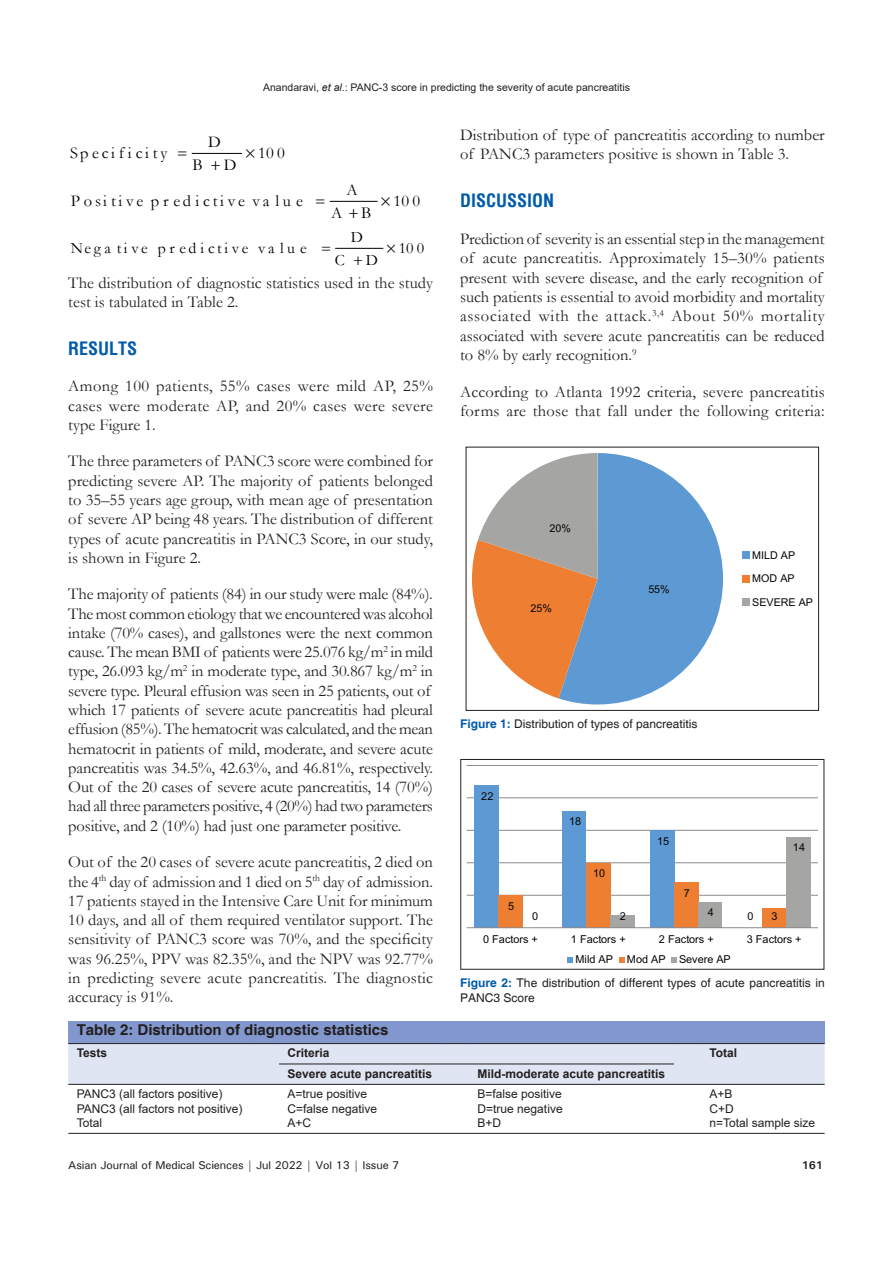
<style>
.page{position:relative;width:893px;height:1263px;background:#fff}
.page>*{position:absolute;margin:0;border:0;box-sizing:border-box;transform-origin:0 0}
.t1{font:700 condensed 18px "Helvetica";color:#015aaa}
.TX{font:16.5px/19.4px "Garamond";color:#231f20}
.t2{font:16.5px "Garamond";letter-spacing:.2em;color:#000}
.t3{font:15.9px "Garamond";letter-spacing:.18em;color:#000}
.TT{font:700 15px "Helvetica";color:#231f20}
.TB{font:12px "Arial";color:#231f20}
.FGC{font:12px/15px "Helvetica";color:#231f20}
.TCH{font:700 12px "Arial";color:#231f20}
.TBL{font:12px "Arial";color:#231f20}
.t4{font:500 11.25px "Univers";letter-spacing:-.01em;color:#231f20}
.t5{font:700 11.25px "Univers";color:#231f20}
.t6{font:10.8px/23.4px "Arial";color:#050504}
.t7{font:10.5px "Arial";color:#231f20}
.s1{font-style:italic}
.s2{font-weight:700;color:#015aaa}
</style>
<div class="page">
<hr style="left:192px;top:153px;width:50px;height:1px;background:#000">
<hr style="left:330px;top:201px;width:47px;height:1px;background:#000">
<hr style="left:336px;top:248px;width:47px;height:1px;background:#000">
<div style="left:68px;top:1021px;width:757px;height:22px;background:#8197cd"></div>
<hr style="left:68px;top:1133px;width:184px;height:1px;background:#231f20">
<svg style="left:252px;top:1133px;width:27px;height:1px"></svg>
<hr style="left:279px;top:1133px;width:163px;height:1px;background:#231f20">
<svg style="left:442px;top:1133px;width:27px;height:1px"></svg>
<hr style="left:469px;top:1133px;width:205px;height:1px;background:#231f20">
<svg style="left:674px;top:1133px;width:27px;height:1px"></svg>
<hr style="left:701px;top:1133px;width:124px;height:1px;background:#231f20">
<svg style="left:68px;top:1043px;width:757px;height:42px;background:#d5d9e6"></svg>
<hr style="left:701px;top:1043px;width:124px;height:1px;background:#231f20">
<svg style="left:472px;top:453px;width:251px;height:251px"></svg>
<div style="left:742px;top:552px;width:7px;height:7px;background:#5d9ad3"></div>
<div style="left:742px;top:575px;width:7px;height:7px;background:#ee7e31"></div>
<div style="left:742px;top:599px;width:7px;height:7px;background:#a5a5a4"></div>
<hr style="left:467px;top:895px;width:351px;height:1px;background:#8b8a8a">
<hr style="left:467px;top:862px;width:351px;height:1px;background:#8b8a8a">
<hr style="left:467px;top:830px;width:351px;height:1px;background:#8b8a8a">
<hr style="left:467px;top:797px;width:351px;height:1px;background:#8b8a8a">
<hr style="left:467px;top:765px;width:351px;height:1px;background:#8b8a8a">
<div style="left:474px;top:785px;width:25px;height:143px;background:#5d9ad3"></div>
<div style="left:562px;top:811px;width:24px;height:117px;background:#5d9ad3"></div>
<div style="left:650px;top:830px;width:24px;height:98px;background:#5d9ad3"></div>
<div style="left:499px;top:895px;width:24px;height:33px;background:#ee7e31"></div>
<div style="left:586px;top:863px;width:24px;height:65px;background:#ee7e31"></div>
<div style="left:674px;top:882px;width:24px;height:46px;background:#ee7e31"></div>
<div style="left:762px;top:908px;width:24px;height:20px;background:#ee7e31"></div>
<div style="left:610px;top:915px;width:24px;height:13px;background:#a5a5a4"></div>
<div style="left:698px;top:902px;width:24px;height:26px;background:#a5a5a4"></div>
<div style="left:786px;top:837px;width:24px;height:91px;background:#a5a5a4"></div>
<hr style="left:467px;top:927px;width:351px;height:1px;background:#8b8a8a">
<svg style="left:567px;top:957px;width:6px;height:6px"></svg>
<svg style="left:619px;top:957px;width:5px;height:6px"></svg>
<svg style="left:671px;top:957px;width:6px;height:6px"></svg>
<div style="left:461px;top:759px;width:363px;height:210px;border:1px solid #231f20"></div>
<p class="t7" style="left:263px;top:80px;width:368px">Anandaravi, <span class="s1">et al</span>.: PANC-3 score in predicting the severity of acute pancreatitis</p>
<p class="t2" style="left:208px;top:131px;width:14px">D</p>
<p class="t2" style="left:70px;top:141px;width:98px">Specificity</p>
<p class="t2" style="left:258px;top:141px;width:28px">100</p>
<p class="t2" style="left:193px;top:154px;width:12px">B</p>
<p class="t2" style="left:224px;top:154px;width:14px">D</p>
<p class="t2" style="left:347px;top:179px;width:13px">A</p>
<p class="t2" style="left:71px;top:189px;width:234px">Positive predictive va lue</p>
<p class="t2" style="left:393px;top:189px;width:28px">100</p>
<p class="t2" style="left:331px;top:202px;width:42px">A B</p>
<p class="t3" style="left:351px;top:227px;width:14px">D</p>
<p class="t3" style="left:71px;top:237px;width:238px">Nega tive predictive va lue</p>
<p class="t3" style="left:399px;top:237px;width:27px">100</p>
<p class="t3" style="left:335px;top:249px;width:12px">C</p>
<p class="t3" style="left:366px;top:249px;width:14px">D</p>
<p class="TX" style="left:68px;top:272px;width:366px">The distribution of diagnostic statistics used in the study test is tabulated in Table 2.</p>
<h1 class="t1" style="left:68px;top:336px;width:71px">RESULTS</h1>
<p class="TX" style="left:68px;top:376px;width:366px;text-align:justify">Among 100 patients, 55% cases were mild AP, 25% cases were moderate AP, and 20% cases were severe type Figure 1.</p>
<p class="TX" style="left:68px;top:451px;width:366px;text-align:justify">The three parameters of PANC3 score were combined for predicting severe AP. The majority of patients belonged to 35–55 years age group, with mean age of presentation of severe AP being 48 years. The distribution of different types of acute pancreatitis in PANC3 Score, in our study, is shown in Figure 2.</p>
<p class="TX" style="left:68px;top:584px;width:366px">The majority of patients (84) in our study were male (84%).<br>The most common etiology that we encountered was alcohol intake (70% cases), and gallstones were the next common cause. The mean BMI of patients were 25.076 kg/m<sup>2</sup> in mild type, 26.093 kg/m<sup>2</sup> in moderate type, and 30.867 kg/m<sup>2</sup> in severe type. Pleural effusion was seen in 25 patients, out of which 17 patients of severe acute pancreatitis had pleural effusion (85%). The hematocrit was calculated, and the mean hematocrit in patients of mild, moderate, and severe acute pancreatitis was 34.5%, 42.63%, and 46.81%, respectively.<br>Out of the 20 cases of severe acute pancreatitis, 14 (70%) had all three parameters positive, 4 (20%) had two parameters positive, and 2 (10%) had just one parameter positive.</p>
<p class="TX" style="left:68px;top:852px;width:366px;text-align:justify">Out of the 20 cases of severe acute pancreatitis, 2 died on the 4<sup>th</sup> day of admission and 1 died on 5<sup>th</sup> day of admission.<br>17 patients stayed in the Intensive Care Unit for minimum 10 days, and all of them required ventilator support. The sensitivity of PANC3 score was 70%, and the specificity was 96.25%, PPV was 82.35%, and the NPV was 92.77% in predicting severe acute pancreatitis. The diagnostic accuracy is 91%.</p>
<p class="TX" style="left:460px;top:125px;width:366px">Distribution of type of pancreatitis according to number of PANC3 parameters positive is shown in Table 3.</p>
<h1 class="t1" style="left:460px;top:189px;width:96px">DISCUSSION</h1>
<p class="TX" style="left:460px;top:229px;width:366px">Prediction of severity is an essential step in the management of acute pancreatitis. Approximately 15–30% patients present with severe disease, and the early recognition of such patients is essential to avoid morbidity and mortality associated with the attack.<sup>3,4</sup> About 50% mortality associated with severe acute pancreatitis can be reduced to 8% by early recognition.<sup>9</sup></p>
<p class="TX" style="left:460px;top:381px;width:366px">According to Atlanta 1992 criteria, severe pancreatitis forms are those that fall under the following criteria:</p>
<p class="t6" style="left:549px;top:517px;width:23px">20%</p>
<p class="t6" style="left:530px;top:596px;width:23px">25%</p>
<p class="t6" style="left:648px;top:578px;width:23px">55%</p>
<p class="FGC" style="left:460px;top:717px;width:239px"><span class="s2">Figure 1:</span> Distribution of types of pancreatitis</p>
<p class="t6" style="left:481px;top:784px;width:14px">22</p>
<p class="t6" style="left:569px;top:810px;width:14px">18</p>
<p class="t6" style="left:593px;top:862px;width:14px">10</p>
<p class="t6" style="left:657px;top:829px;width:14px">15</p>
<p class="t6" style="left:684px;top:881px;width:8px">7</p>
<p class="t6" style="left:752px;top:544px;width:62px">MILD AP<br>MOD AP<br>SEVERE AP</p>
<p class="t6" style="left:793px;top:836px;width:14px">14</p>
<p class="t6" style="left:508px;top:894px;width:8px">5</p>
<p class="t6" style="left:708px;top:901px;width:8px">4</p>
<p class="t6" style="left:532px;top:905px;width:8px">0</p>
<p class="t6" style="left:620px;top:905px;width:8px">2</p>
<p class="t6" style="left:771px;top:905px;width:8px">3</p>
<p class="t6" style="left:747px;top:905px;width:8px">0</p>
<p class="t6" style="left:483px;top:927px;width:56px">0 Factors +</p>
<p class="t6" style="left:571px;top:927px;width:56px">1 Factors +</p>
<p class="t6" style="left:659px;top:927px;width:56px">2 Factors +</p>
<p class="t6" style="left:747px;top:927px;width:56px">3 Factors +</p>
<p class="t6" style="left:575px;top:948px;width:39px">Mild AP</p>
<p class="t6" style="left:627px;top:948px;width:105px">Mod AP Severe AP</p>
<p class="FGC" style="left:460px;top:976px;width:366px"><span class="s2">Figure 2:</span> The distribution of different types of acute pancreatitis in<br>PANC3 Score</p>
<p class="TT" style="left:77px;top:1021px;width:313px">Table 2: Distribution of diagnostic statistics</p>
<p class="TCH" style="left:77px;top:1045px;width:32px">Tests</p>
<p class="TCH" style="left:288px;top:1045px;width:44px">Criteria</p>
<p class="TCH" style="left:709px;top:1045px;width:29px">Total</p>
<p class="TCH" style="left:288px;top:1065px;width:146px">Severe acute pancreatitis</p>
<p class="TCH" style="left:478px;top:1065px;width:189px">Mild‑moderate acute pancreatitis</p>
<p class="TB" style="left:77px;top:1085px;width:147px">PANC3 (all factors positive)</p>
<p class="TB" style="left:288px;top:1085px;width:81px">A=true positive</p>
<p class="TB" style="left:478px;top:1085px;width:86px">B=false positive</p>
<p class="TB" style="left:709px;top:1085px;width:25px">A+B</p>
<p class="TB" style="left:77px;top:1100px;width:167px">PANC3 (all factors not positive)</p>
<p class="TB" style="left:288px;top:1100px;width:91px">C=false negative</p>
<p class="TB" style="left:478px;top:1100px;width:87px">D=true negative</p>
<p class="TB" style="left:709px;top:1100px;width:26px">C+D</p>
<p class="TBL" style="left:77px;top:1115px;width:27px">Total</p>
<p class="TBL" style="left:288px;top:1115px;width:25px">A+C</p>
<p class="TBL" style="left:478px;top:1115px;width:25px">B+D</p>
<p class="TBL" style="left:709px;top:1115px;width:107px">n=Total sample size</p>
<p class="t4" style="left:68px;top:1157px;width:333px">Asian Journal of Medical Sciences | Jul 2022 | Vol 13 | Issue 7</p>
<p class="t5" style="left:802px;top:1157px;width:23px">161</p>
</div>
